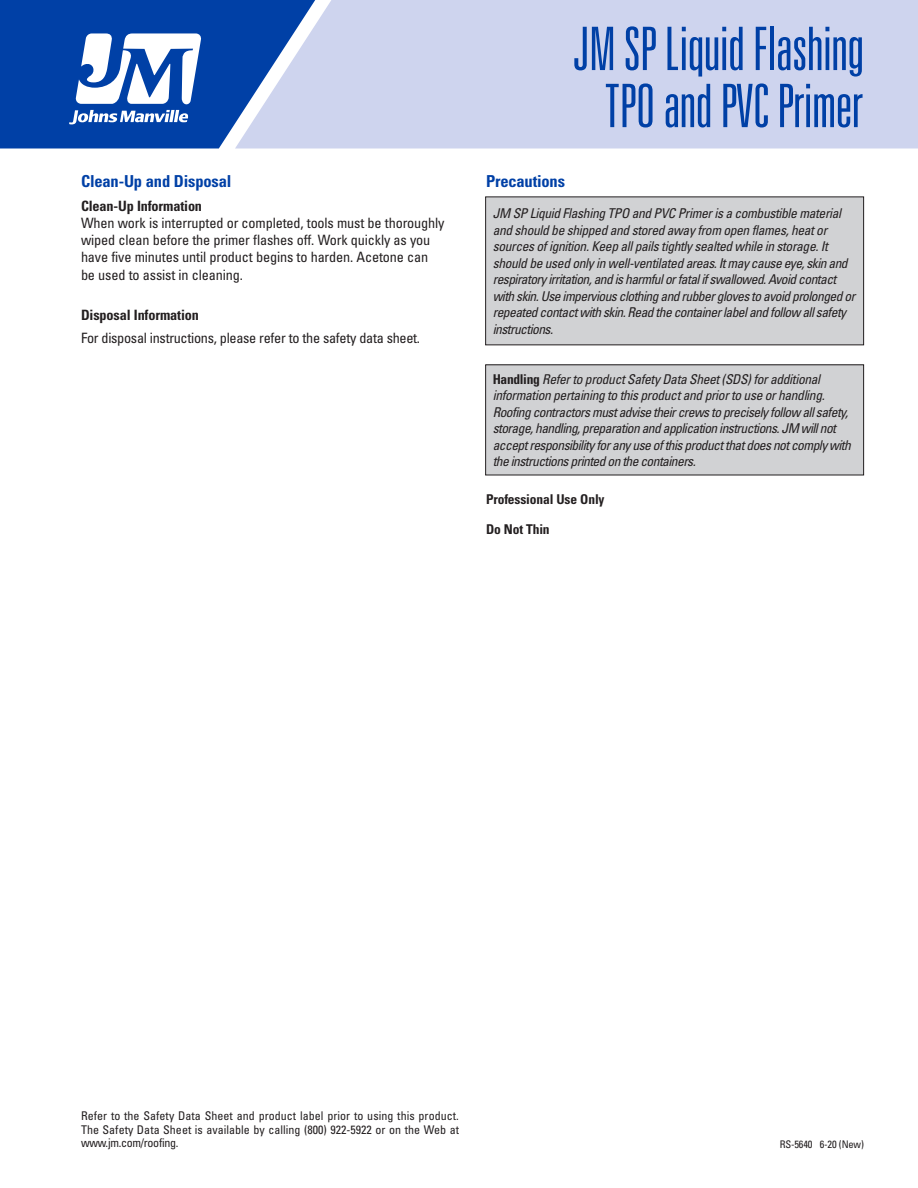
<style>
.page{position:relative;width:918px;height:1188px;background:#fff}
.page>*{position:absolute;margin:0;border:0;box-sizing:border-box;transform-origin:0 0}
.t1{font:300 ultra-condensed 60px/57px "Univers LT Std";letter-spacing:-.01em;color:#0040a6;text-align:center}
.GREEN_section_HEAD{font:700 condensed 16.5px "Univers LT Std";letter-spacing:-.01em;color:#0040a6}
.t2{font:condensed 14.25px "Univers LT Std";letter-spacing:-.01em;color:#231f20}
.t3{font:700 condensed 14.25px "Univers LT Std";letter-spacing:-.01em;color:#231f20}
._8___auto_BODY{font:italic condensed 13.5px/16.5px "Univers LT Std";letter-spacing:-.04em;color:#231f20}
.GREEN_section_HEAD-2{font:700 condensed 13.5px "Univers LT Std";letter-spacing:-.01em;color:#231f20}
._8___auto_BODY-2{font:condensed 12px/13.5px "Univers LT Std";color:#231f20;text-align:justify}
.t4{font:condensed 10.5px "Univers LT Std";letter-spacing:-.015em;color:#231f20}
.s1{font-weight:700;font-style:normal}
</style>
<div class="page">
<div style="left:0;top:0;width:235px;height:148px;background:#0040a6"></div>
<svg style="left:235px;top:0;width:683px;height:148px;background:#c4cdea"></svg>
<svg style="left:69px;top:110px;width:119px;height:14px"></svg>
<svg style="left:75px;top:33px;width:126px;height:71px"></svg>
<div style="left:486px;top:365px;width:378px;height:110px;background:#d1d2d4"></div>
<div style="left:485px;top:364px;width:379px;height:111px;border:1px solid #231f20"></div>
<div style="left:486px;top:197px;width:378px;height:148px;background:#d1d2d4"></div>
<p class="GREEN_section_HEAD" style="left:81px;top:171px;width:152px">Clean-Up and Disposal</p>
<p class="t3" style="left:81px;top:197px;width:123px">Clean-Up Information</p>
<p class="t2" style="left:81px;top:214px;width:365px">When work is interrupted or completed, tools must be thoroughly</p>
<p class="t2" style="left:81px;top:231px;width:351px">wiped clean before the primer flashes off. Work quickly as you</p>
<p class="t2" style="left:81px;top:248px;width:349px">have five minutes until product begins to harden. Acetone can</p>
<p class="t2" style="left:81px;top:266px;width:164px">be used to assist in cleaning.</p>
<p class="t3" style="left:81px;top:306px;width:119px">Disposal Information</p>
<p class="t2" style="left:81px;top:329px;width:341px">For disposal instructions, please refer to the safety data sheet.</p>
<h1 class="t1" style="left:573px;top:20px;width:292px">JM SP Liquid Flashing<br>TPO and PVC Primer</h1>
<p class="GREEN_section_HEAD" style="left:486px;top:171px;width:81px">Precautions</p>
<p class="_8___auto_BODY" style="left:493px;top:205px;width:364px">JM SP Liquid Flashing TPO and PVC Primer is a combustible material and should be shipped and stored away from open flames, heat or sources of ignition. Keep all pails tightly sealted while in storage. It should be used only in well-ventilated areas. It may cause eye, skin and respiratory irritation, and is harmful or fatal if swallowed. Avoid contact with skin. Use impervious clothing and rubber gloves to avoid prolonged or repeated contact with skin. Read the container label and follow all safety instructions.</p>
<p class="_8___auto_BODY" style="left:493px;top:370px;width:334px"><span class="s1">Handling</span> Refer to product Safety Data Sheet (SDS) for additional information pertaining to this product and prior to use or handling.</p>
<p class="_8___auto_BODY" style="left:493px;top:403px;width:360px">Roofing contractors must advise their crews to precisely follow all safety, storage, handling, preparation and application instructions. JM will not accept responsibility for any use of this product that does not comply with the instructions printed on the containers.</p>
<p class="GREEN_section_HEAD-2" style="left:486px;top:491px;width:120px">Professional Use Only</p>
<p class="GREEN_section_HEAD-2" style="left:486px;top:521px;width:65px">Do Not Thin</p>
<p class="_8___auto_BODY-2" style="left:81px;top:1109px;width:380px">Refer to the Safety Data Sheet and product label prior to using this product.<br>The Safety Data Sheet is available by calling (800) 922-5922 or on the Web at www.jm.com/roofing.</p>
<p class="t4" style="left:780px;top:1137px;width:86px">RS-5640 6-20 (New)</p>
</div>
